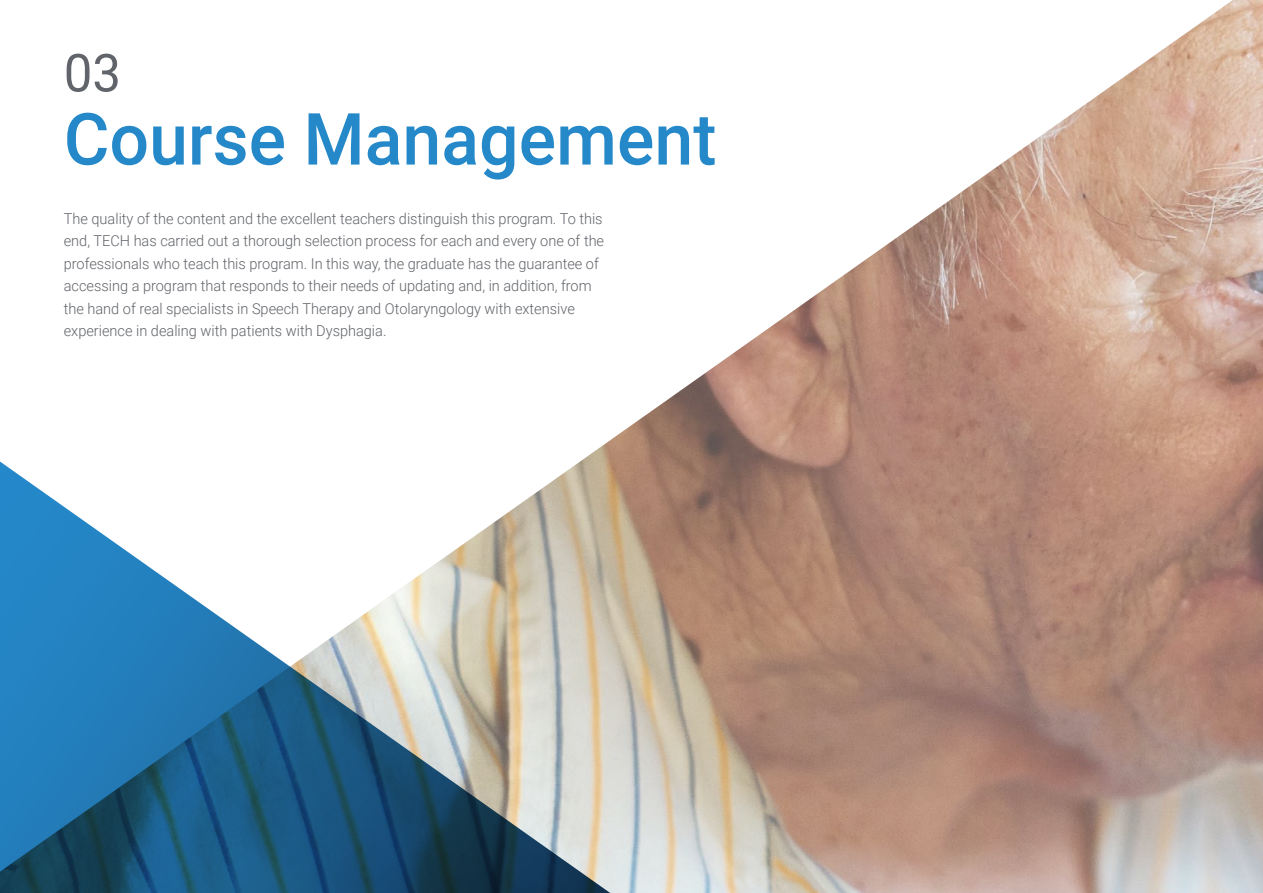
<style>
.page{position:relative;width:1263px;height:893px;background:#fff}
.page>*{position:absolute;margin:0;border:0;box-sizing:border-box;transform-origin:0 0}
.t1{font:500 72px "Roboto";color:#2488c9}
.t2{font:52.5px "Roboto";color:#61646a}
.t3{font:300 15px/22.5px "Roboto";color:#61646a}
</style>
<div class="page">
<img style="left:602px;top:0;width:661px;height:893px">
<svg style="left:0;top:446px;width:640px;height:447px"></svg>
<h2 class="t2" style="left:64px;top:36px;width:59px">03</h2>
<h1 class="t1" style="left:64px;top:89px;width:654px">Course Management</h1>
<p class="t3" style="left:64px;top:207px;width:542px">The quality of the content and the excellent teachers distinguish this program. To this end, TECH has carried out a thorough selection process for each and every one of the professionals who teach this program. In this way, the graduate has the guarantee of accessing a program that responds to their needs of updating and, in addition, from the hand of real specialists in Speech Therapy and Otolaryngology with extensive experience in dealing with patients with Dysphagia.</p>
</div>
